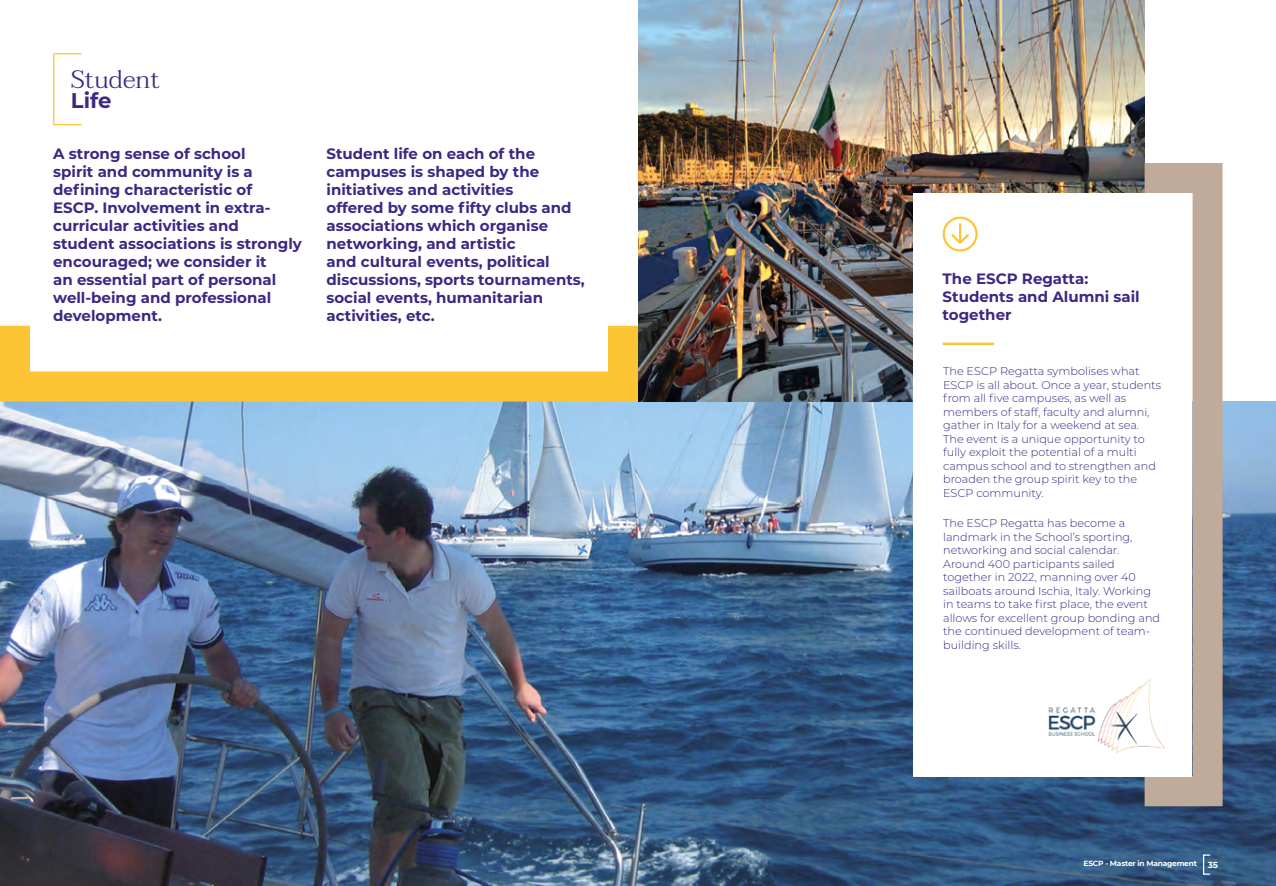
<style>
.page{position:relative;width:1276px;height:886px;background:#fff}
.page>*{position:absolute;margin:0;border:0;box-sizing:border-box;transform-origin:0 0}
.t1{font:300 25px "Taviraj";color:#3d2783}
.t2{font:700 21.25px "Montserrat";color:#3d2783}
.t3{font:700 15px/18px "Montserrat";color:#3d2783}
.t4{font:300 11.25px/13.5px "Montserrat";color:#3d2783}
.t5{font:700 7.5px "Montserrat";letter-spacing:-.03em;color:#fff}
.s1{font-size:8.75px}
</style>
<div class="page">
<img style="left:0;top:401px;width:1276px;height:485px">
<div style="left:53px;top:53px;width:29px;height:72px;border:1px solid #fdc533"></div>
<div style="left:0;top:311px;width:638px;height:90px;border:30px solid #fdc533"></div>
<img style="left:638px;top:0;width:506px;height:401px">
<div style="left:1129px;top:163px;width:93px;height:643px;border:30px solid #c0ab9b"></div>
<div style="left:913px;top:193px;width:279px;height:584px;background:#fff"></div>
<svg style="left:942px;top:217px;width:35px;height:35px"></svg>
<hr style="left:942px;top:343px;width:52px;height:2px;background:#fdc533">
<img style="left:1048px;top:679px;width:116px;height:73px">
<div style="left:1203px;top:854px;width:7px;height:21px;border:1px solid #fff"></div>
<h1 class="t1" style="left:71px;top:61px;width:91px">Student</h1>
<h2 class="t2" style="left:71px;top:85px;width:42px">Life</h2>
<p class="t3" style="left:53px;top:144px;width:250px">A strong sense of school<br>spirit and community is a defining characteristic of<br>ESCP. Involvement in extra&shy;curricular activities and student associations is strongly encouraged; we consider it<br>an essential part of personal well-being and professional development.</p>
<p class="t3" style="left:326px;top:144px;width:260px">Student life on each of the campuses is shaped by the initiatives and activities<br>offered by some fifty clubs and associations which organise networking, and artistic<br>and cultural events, political discussions, sports tournaments, social events, humanitarian activities, etc.</p>
<h3 class="t3" style="left:942px;top:269px;width:199px">The ESCP Regatta:<br>Students and Alumni sail together</h3>
<p class="t4" style="left:943px;top:364px;width:219px">The ESCP Regatta symbolises what ESCP is all about. Once a year, students from all five campuses, as well as members of staff, faculty and alumni, gather in Italy for a weekend at sea.<br>The event is a unique opportunity to fully exploit the potential of a multi campus school and to strengthen and broaden the group spirit key to the ESCP community.</p>
<p class="t4" style="left:943px;top:516px;width:219px">The ESCP Regatta has become a landmark in the School’s sporting, networking and social calendar.<br>Around 400 participants sailed together in 2022, manning over 40 sailboats around Ischia, Italy. Working in teams to take first place, the event allows for excellent group bonding and the continued development of team&shy;building skills.</p>
<p class="t5" style="left:1083px;top:858px;width:136px">ESCP - Master in Management <span class="s1">35</span></p>
</div>
